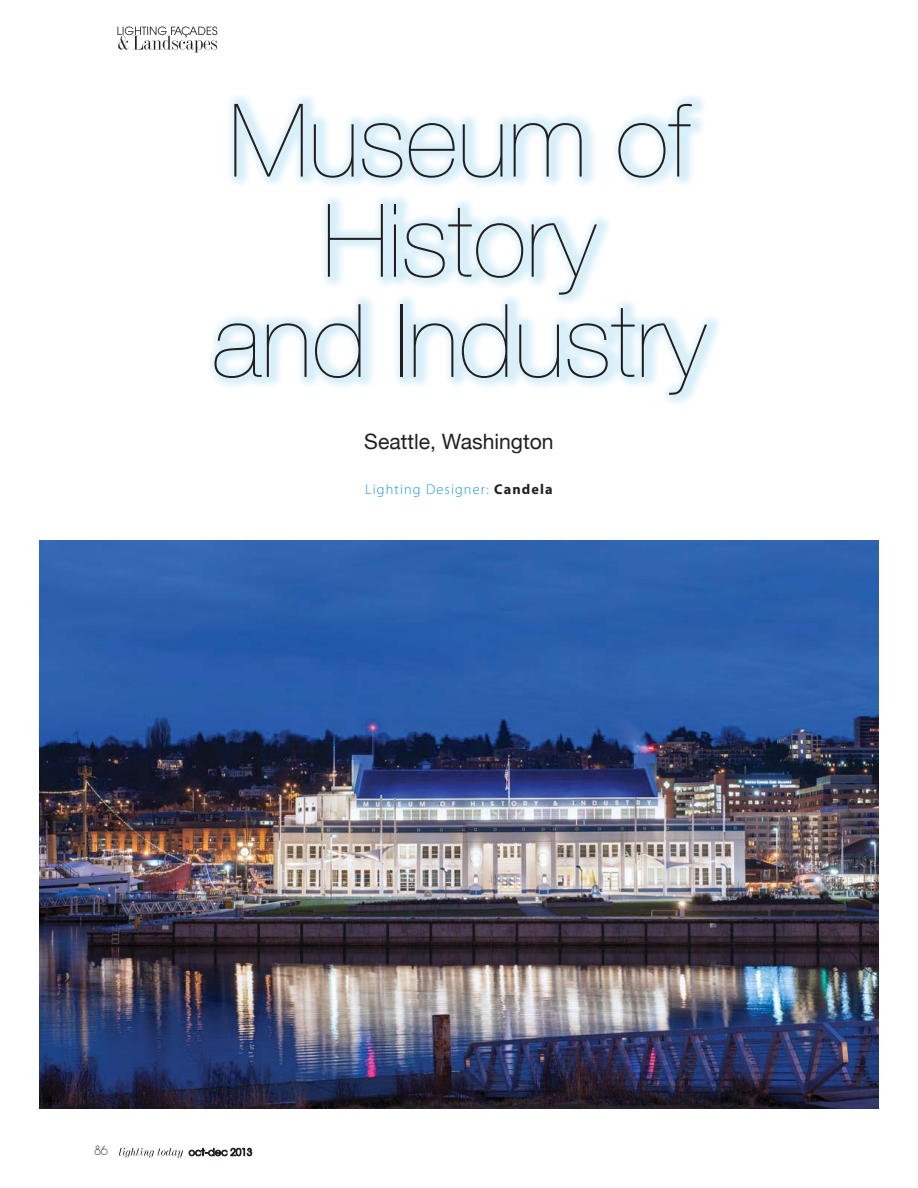
<style>
.page{position:relative;width:918px;height:1188px;background:#fff}
.page>*{position:absolute;margin:0;border:0;box-sizing:border-box;transform-origin:0 0}
.t1{font:200 101.85px/100.2px "Helvetica Neue";color:#231f20;text-align:center}
.t2{font:21.15px "Helvetica Neue";color:#231f20}
.t3{font:300 14.25px "Myriad Pro";letter-spacing:.08em;color:#1794d2}
.t4{font:11.25px "Steiner";color:#231f20}
.s1{font-weight:700;color:#231f20}
</style>
<div class="page">
<svg style="left:117px;top:27px;width:100px;height:25px"></svg>
<svg style="left:189px;top:1148px;width:63px;height:8px"></svg>
<svg style="left:119px;top:1148px;width:64px;height:10px"></svg>
<img style="left:39px;top:540px;width:840px;height:568px">
<p class="t1" style="left:212px;top:90px;width:495px">Museum of<br>History<br>and Industry</p>
<p class="t2" style="left:364px;top:429px;width:191px">Seattle, Washington</p>
<p class="t3" style="left:365px;top:484px;width:189px">Lighting Designer: <span class="s1">Candela</span></p>
<p class="t4" style="left:94px;top:1146px;width:15px">86</p>
</div>
